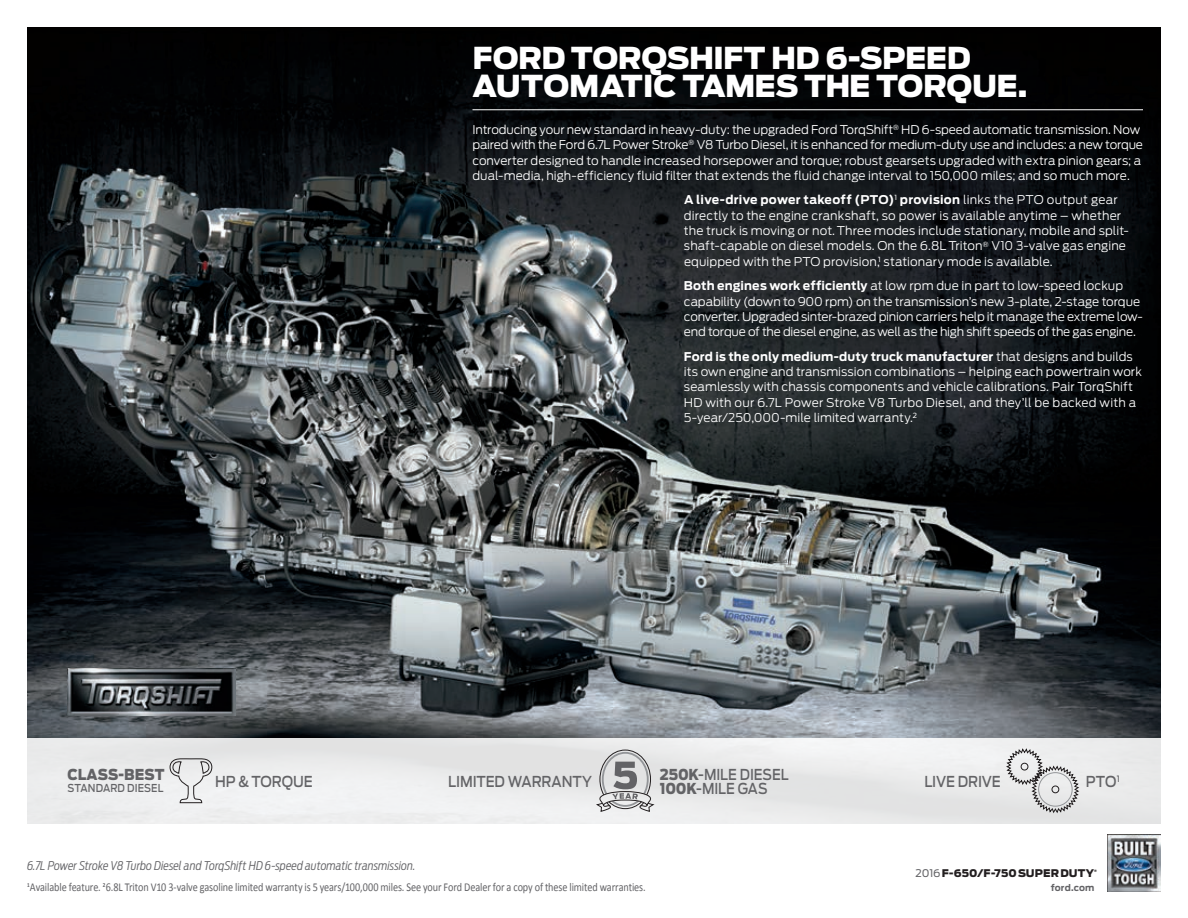
<style>
.page{position:relative;width:1188px;height:918px;background:#fff}
.page>*{position:absolute;margin:0;border:0;box-sizing:border-box;transform-origin:0 0}
.t1{font:900 30px/28.5px "Ford Antenna";letter-spacing:-.015em;color:#fff}
.t2{font:500 15px "Ford Antenna";letter-spacing:-.01em;color:#636366;scale:.9 1}
.t3{font:500 15px/13.8px "Ford Antenna";letter-spacing:-.01em;color:#636366;scale:.88 1}
.t4{font:900 15px "Ford Antenna";color:#636366;scale:.9 1}
.t5{font:300 12px/15.3px "Ford Antenna";color:#fff}
.t6{font:12px "Calibri";letter-spacing:-.01em;color:#636366;scale:.85 1}
.t7{font:italic 300 12px "Ford Antenna Cond";color:#636366}
.t8{font:500 10.8px "Ford Antenna";letter-spacing:.015em;color:#636366;scale:.88 1}
.t9{font:900 10.5px "Ford Antenna";letter-spacing:.005em;color:#231f20}
.t10{font:700 9px "Ford Antenna";letter-spacing:.02em;color:#636366}
.t11{font:900 3.45px "Ford Antenna";color:#231f20}
.s1{font-weight:700}
.s2{font-weight:900}
.s3{font-weight:400;color:#636366}
</style>
<div class="page">
<img style="left:27px;top:27px;width:1134px;height:711px">
<div style="left:27px;top:738px;width:1134px;height:86px;background:#ebebec"></div>
<img style="left:1107px;top:834px;width:54px;height:57px">
<img style="left:68px;top:668px;width:168px;height:47px">
<svg style="left:169px;top:758px;width:44px;height:46px"></svg>
<svg style="left:596px;top:749px;width:58px;height:63px"></svg>
<svg style="left:1006px;top:748px;width:73px;height:66px"></svg>
<div style="left:1038px;top:772px;width:35px;height:35px;border:1px solid #939598;border-radius:50%"></div>
<div style="left:1052px;top:786px;width:7px;height:7px;border:1px solid #231f20;border-radius:50%"></div>
<div style="left:1021px;top:763px;width:7px;height:7px;border:1px solid #231f20;border-radius:50%"></div>
<hr style="left:472px;top:109px;width:671px;height:1px;background:#fff">
<h1 class="t1" style="left:472px;top:41px;width:556px">FORD TORQSHIFT HD 6-SPEED<br>AUTOMATIC TAMES THE TORQUE.</h1>
<p class="t5" style="left:472px;top:120px;width:672px">Introducing your new standard in heavy-duty: the upgraded Ford TorqShift<sup>®</sup> HD 6-speed automatic transmission. Now paired with the Ford 6.7L Power Stroke<sup>®</sup> V8 Turbo Diesel, it is enhanced for medium-duty use and includes: a new torque converter designed to handle increased horsepower and torque; robust gearsets upgraded with extra pinion gears; a dual-media, high-efficiency fluid filter that extends the fluid change interval to 150,000 miles; and so much more.</p>
<p class="t5" style="left:684px;top:191px;width:447px"><span class="s1">A live-drive power takeoff (PTO)</span><sup>1</sup> <span class="s1">provision</span> links the PTO output gear directly to the engine crankshaft, so power is available anytime – whether the truck is moving or not. Three modes include stationary, mobile and split&shy;shaft-capable on diesel models. On the 6.8L Triton<sup>®</sup> V10 3-valve gas engine equipped with the PTO provision,<sup>1</sup> stationary mode is available.</p>
<p class="t5" style="left:684px;top:277px;width:460px"><span class="s1">Both engines work efficiently</span> at low rpm due in part to low-speed lockup capability (down to 900 rpm) on the transmission’s new 3-plate, 2-stage torque converter. Upgraded sinter-brazed pinion carriers help it manage the extreme low&shy;end torque of the diesel engine, as well as the high shift speeds of the gas engine.</p>
<p class="t5" style="left:684px;top:347px;width:459px"><span class="s1">Ford is the only medium-duty truck manufacturer</span> that designs and builds its own engine and transmission combinations – helping each powertrain work seamlessly with chassis components and vehicle calibrations. Pair TorqShift HD with our 6.7L Power Stroke V8 Turbo Diesel, and they’ll be backed with a 5-year/250,000-mile limited warranty.<sup>2</sup></p>
<p class="t4" style="left:68px;top:760px;width:109px">CLASS-BEST</p>
<p class="t8" style="left:68px;top:779px;width:111px">STANDARD DIESEL</p>
<p class="t2" style="left:215px;top:768px;width:110px">HP &amp; TORQUE</p>
<p class="t2" style="left:448px;top:768px;width:161px">LIMITED WARRANTY</p>
<p class="t3" style="left:660px;top:766px;width:148px"><span class="s2">250K</span>-MILE DIESEL<br><span class="s2">100K</span>-MILE GAS</p>
<p class="t2" style="left:924px;top:768px;width:86px">LIVE DRIVE</p>
<p class="t2" style="left:1086px;top:768px;width:39px">PTO<sup>1</sup></p>
<p class="t7" style="left:27px;top:855px;width:390px">6.7L Power Stroke V8 Turbo Diesel and TorqShift HD 6-speed automatic transmission.</p>
<p class="t6" style="left:27px;top:879px;width:730px"><sup>1</sup>Available feature. <sup>2</sup>6.8L Triton V10 3-valve gasoline limited warranty is 5 years/100,000 miles. See your Ford Dealer for a copy of these limited warranties.</p>
<p class="t9" style="left:916px;top:863px;width:180px"><span class="s3">2016</span>F-650/F-750 SUPER DUTY</p>
<p class="t11" style="left:1094px;top:867px;width:4px">®</p>
<p class="t10" style="left:1051px;top:880px;width:45px">ford.com</p>
</div>
